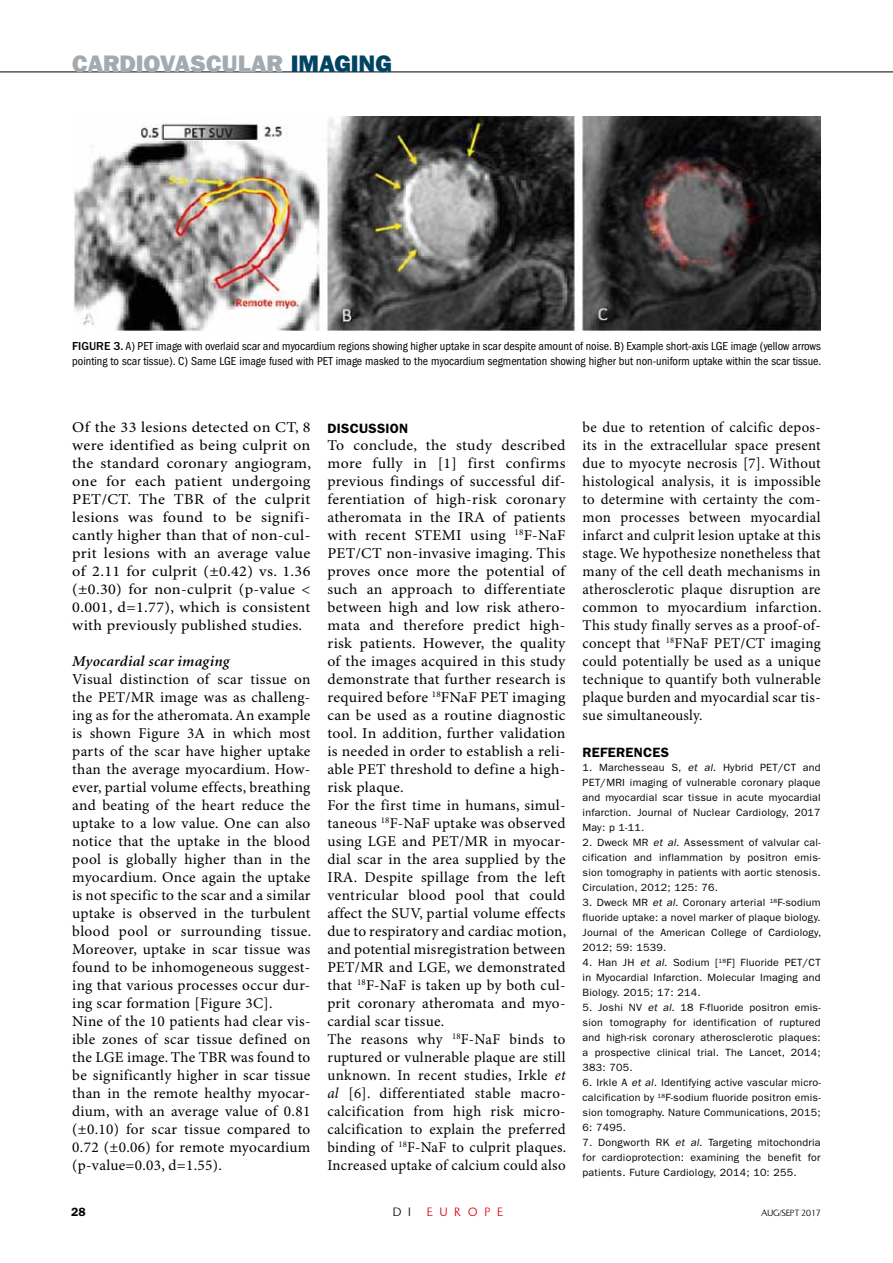
<style>
.page{position:relative;width:893px;height:1263px;background:#fff}
.page>*{position:absolute;margin:0;border:0;box-sizing:border-box;transform-origin:0 0}
.t1{font:24px "ITC Franklin Gothic Std Hvy";color:#a3abb1}
.t2{font:15px/18px "Minion Pro";letter-spacing:.02em;color:#000}
.t3{font:15px/18px "Minion Pro";letter-spacing:.02em;color:#000;scale:1.05 1}
.t4{font:15px/18px "Minion Pro";letter-spacing:.02em;color:#000;text-align:justify;scale:1.08 1}
.t5{font:italic 600 15px "Minion";letter-spacing:.02em;color:#000}
.t6{font:600 13.5px "ITC Franklin Gothic Std";letter-spacing:.02em;color:#000}
.t7{font:condensed 12px/15px "ITC Franklin Gothic Std";color:#000}
.t8{font:12px "OPTI Susan";letter-spacing:.6em;color:#e3000f}
.t9{font:600 12px "ITC Franklin Gothic Std";color:#000}
.t10{font:12px "OPTI Susan";color:#000}
.t11{font:10.5px/15px "ITC Franklin Gothic Std";letter-spacing:.02em;color:#000;text-align:justify}
.t12{font:9px "OPTI Susan";color:#000}
.s1{color:#004462}
.s2{font-weight:500;font-stretch:normal}
.s3{font-style:italic}
</style>
<div class="page">
<hr style="left:0;top:72px;width:893px;height:1px;background:#000">
<img style="left:73px;top:117px;width:748px;height:213px">
<h1 class="t1" style="left:72px;top:49px;width:321px">CARDIOVASCULAR <span class="s1">IMAGING</span></h1>
<p class="t7" style="left:72px;top:338px;width:751px"><span class="s2">FIGURE 3.</span> A) PET image with overlaid scar and myocardium regions showing higher uptake in scar despite amount of noise. B) Example short-axis LGE image (yellow arrows pointing to scar tissue). C) Same LGE image fused with PET image masked to the myocardium segmentation showing higher but non-uniform uptake within the scar tissue.</p>
<p class="t4" style="left:72px;top:419px;width:223px">Of the 33 lesions detected on CT, 8 were identified as being culprit on the standard coronary angiogram, one for each patient undergoing PET/CT. The TBR of the culprit lesions was found to be signifi&shy;cantly higher than that of non-cul&shy;prit lesions with an average value of 2.11 for culprit (±0.42) vs. 1.36 (±0.30) for non-culprit (p-value &lt; 0.001, d=1.77), which is consistent with previously published studies.</p>
<p class="t5" style="left:72px;top:654px;width:159px">Myocardial scar imaging</p>
<p class="t2" style="left:72px;top:671px;width:240px">Visual distinction of scar tissue on the PET/MR image was as challeng&shy;ing as for the atheromata. An example is shown Figure 3A in which most parts of the scar have higher uptake than the average myocardium. How&shy;ever, partial volume effects, breathing and beating of the heart reduce the uptake to a low value. One can also notice that the uptake in the blood pool is globally higher than in the myocardium. Once again the uptake is not specific to the scar and a similar uptake is observed in the turbulent blood pool or surrounding tissue.<br>Moreover, uptake in scar tissue was found to be inhomogeneous suggest&shy;ing that various processes occur dur&shy;ing scar formation [Figure 3C].<br>Nine of the 10 patients had clear vis&shy;ible zones of scar tissue defined on the LGE image. The TBR was found to be significantly higher in scar tissue than in the remote healthy myocar&shy;dium, with an average value of 0.81 (±0.10) for scar tissue compared to 0.72 (±0.06) for remote myocardium (p-value=0.03, d=1.55).</p>
<p class="t6" style="left:327px;top:420px;width:82px">DISCUSSION</p>
<p class="t3" style="left:327px;top:437px;width:229px">To conclude, the study described more fully in [1] first confirms previous findings of successful dif&shy;ferentiation of high-risk coronary atheromata in the IRA of patients with recent STEMI using <sup>18</sup>F-NaF PET/CT non-invasive imaging. This proves once more the potential of such an approach to differentiate between high and low risk athero&shy;mata and therefore predict high&shy;risk patients. However, the quality of the images acquired in this study demonstrate that further research is required before <sup>18</sup>FNaF PET imaging can be used as a routine diagnostic tool. In addition, further validation is needed in order to establish a reli&shy;able PET threshold to define a high&shy;risk plaque.<br>For the first time in humans, simul&shy;taneous <sup>18</sup>F-NaF uptake was observed using LGE and PET/MR in myocar&shy;dial scar in the area supplied by the IRA. Despite spillage from the left ventricular blood pool that could affect the SUV, partial volume effects due to respiratory and cardiac motion, and potential misregistration between PET/MR and LGE, we demonstrated that <sup>18</sup>F-NaF is taken up by both cul&shy;prit coronary atheromata and myo&shy;cardial scar tissue.<br>The reasons why <sup>18</sup>F-NaF binds to ruptured or vulnerable plaque are still unknown. In recent studies, Irkle <span class="s3">et al</span> [6]. differentiated stable macro&shy;calcification from high risk micro&shy;calcification to explain the preferred binding of <sup>18</sup>F-NaF to culprit plaques.<br>Increased uptake of calcium could also</p>
<p class="t2" style="left:583px;top:419px;width:240px;text-align:justify">be due to retention of calcific depos&shy;its in the extracellular space present due to myocyte necrosis [7]. Without histological analysis, it is impossible to determine with certainty the com&shy;mon processes between myocardial infarct and culprit lesion uptake at this stage. We hypothesize nonetheless that many of the cell death mechanisms in atherosclerotic plaque disruption are common to myocardium infarction.<br>This study finally serves as a proof-of&shy;concept that <sup>18</sup>FNaF PET/CT imaging could potentially be used as a unique technique to quantify both vulnerable plaque burden and myocardial scar tis&shy;sue simultaneously.</p>
<p class="t6" style="left:583px;top:744px;width:88px">REFERENCES</p>
<p class="t11" style="left:583px;top:760px;width:240px">1. Marchesseau S, <span class="s3">et al.</span> Hybrid PET/CT and PET/MRI imaging of vulnerable coronary plaque and myocardial scar tissue in acute myocardial infarction. Journal of Nuclear Cardiology, 2017<br>May: p 1-11.</p>
<p class="t11" style="left:583px;top:835px;width:240px">2. Dweck MR <span class="s3">et al.</span> Assessment of valvular cal&shy;cification and inflammation by positron emis&shy;sion tomography in patients with aortic stenosis.<br>Circulation, 2012; 125: 76.</p>
<p class="t11" style="left:583px;top:895px;width:240px">3. Dweck MR <span class="s3">et al.</span> Coronary arterial <sup>18</sup>F-sodium fluoride uptake: a novel marker of plaque biology.<br>Journal of the American College of Cardiology, 2012; 59: 1539.</p>
<p class="t11" style="left:583px;top:955px;width:240px">4. Han JH <span class="s3">et al.</span> Sodium [<sup>18</sup>F] Fluoride PET/CT in Myocardial Infarction. Molecular Imaging and Biology. 2015; 17: 214.</p>
<p class="t11" style="left:583px;top:1000px;width:240px">5. Joshi NV <span class="s3">et al.</span> 18 F-fluoride positron emis&shy;sion tomography for identification of ruptured and high-risk coronary atherosclerotic plaques: a prospective clinical trial. The Lancet, 2014; 383: 705.</p>
<p class="t11" style="left:583px;top:1075px;width:240px">6. Irkle A <span class="s3">et al.</span> Identifying active vascular micro&shy;calcification by <sup>18</sup>F-sodium fluoride positron emis&shy;sion tomography. Nature Communications, 2015; 6: 7495.</p>
<p class="t11" style="left:583px;top:1135px;width:240px">7. Dongworth RK <span class="s3">et al.</span> Targeting mitochondria for cardioprotection: examining the benefit for patients. Future Cardiology, 2014; 10: 255.</p>
<p class="t9" style="left:71px;top:1205px;width:16px">28</p>
<p class="t10" style="left:393px;top:1205px;width:19px">D I</p>
<p class="t8" style="left:427px;top:1205px;width:77px">EUROPE</p>
<p class="t12" style="left:761px;top:1208px;width:61px">AUG/SEPT 2017</p>
</div>
